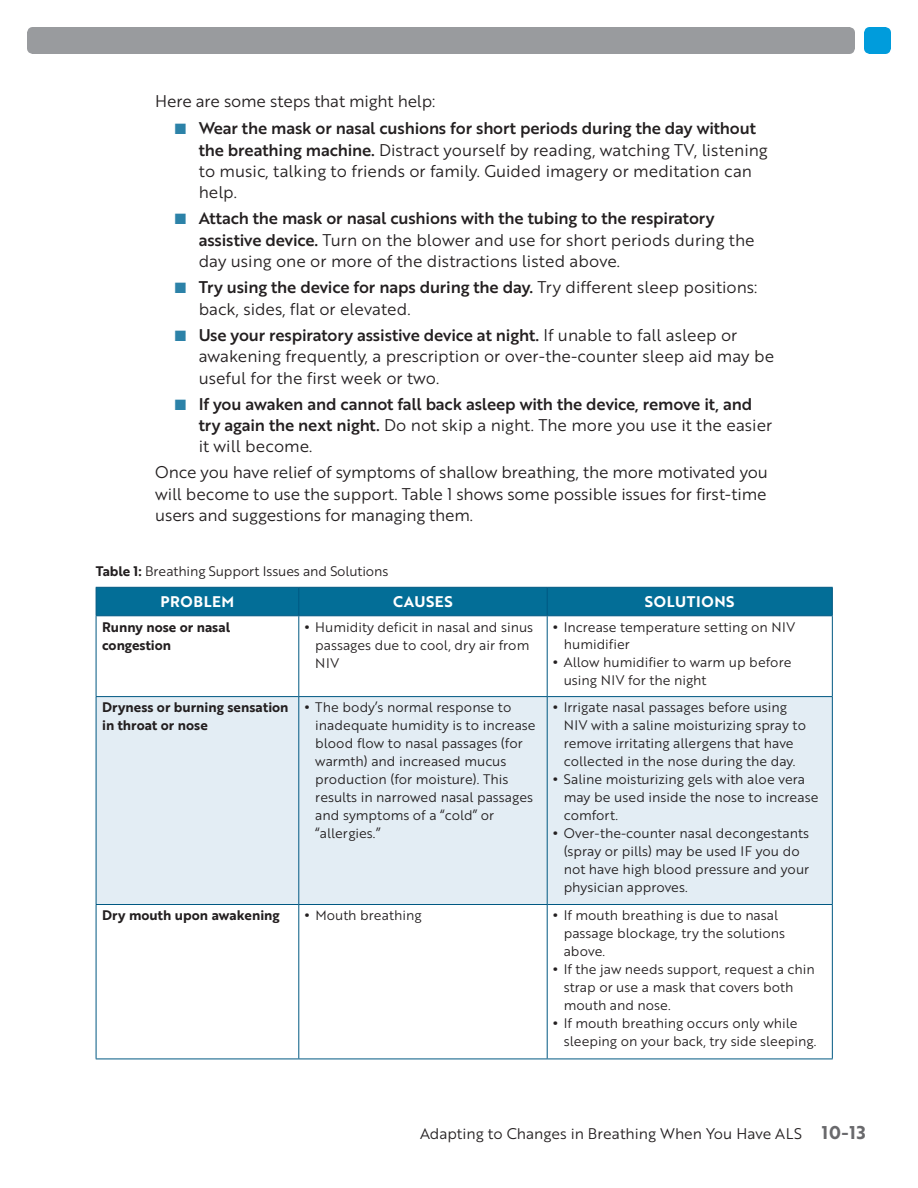
<style>
.page{position:relative;width:918px;height:1188px;background:#fff}
.page>*{position:absolute;margin:0;border:0;box-sizing:border-box;transform-origin:0 0}
.t1{font:16.5px/21.5px "Brother 1816 Book";color:#231f20}
.t2{font:16.5px "Brother 1816 Medium";letter-spacing:-.01em;color:#231f20}
.t3{font:15px "Brother 1816 Book";color:#231f20}
.t4{font:15px "Brother 1816 Bold";letter-spacing:.04em;color:#fff}
.t5{font:13.5px/18px "Brother 1816 Book";color:#231f20}
.t6{font:13.5px/18px "Brother 1816 Bold";color:#231f20}
.s1{color:#2c82a8}
.s2{font-family:"Brother 1816 Medium"}
.s3{font-family:"Brother 1816 Book"}
.s4{font-family:"Brother 1816 Bold"}
.s5{font-family:"Brother 1816 Black"}
.s6{font-family:"Brother 1816 Bold";font-size:18px;color:#69696c}
</style>
<div class="page">
<div style="left:27px;top:27px;width:828px;height:27px;background:#999b9e;border-radius:6px"></div>
<div style="left:864px;top:27px;width:27px;height:27px;background:#009cdc;border-radius:6px"></div>
<div style="left:97px;top:697px;width:735px;height:207px;background:#e3edf4"></div>
<div style="left:96px;top:588px;width:737px;height:27px;background:#036e97"></div>
<hr style="left:96px;top:587px;width:203px;height:1px;background:#005882">
<hr style="left:299px;top:587px;width:248px;height:1px;background:#005882">
<hr style="left:547px;top:587px;width:286px;height:1px;background:#005882">
<hr style="left:96px;top:616px;width:1px;height:80px;background:#005882">
<hr style="left:298px;top:616px;width:1px;height:80px;background:#005882">
<hr style="left:547px;top:616px;width:1px;height:80px;background:#005882">
<hr style="left:832px;top:616px;width:1px;height:80px;background:#005882">
<hr style="left:96px;top:615px;width:203px;height:1px;background:#005882">
<hr style="left:299px;top:615px;width:248px;height:1px;background:#005882">
<hr style="left:547px;top:615px;width:286px;height:1px;background:#005882">
<hr style="left:96px;top:697px;width:1px;height:207px;background:#005882">
<hr style="left:298px;top:697px;width:1px;height:207px;background:#005882">
<hr style="left:547px;top:697px;width:1px;height:207px;background:#005882">
<hr style="left:832px;top:697px;width:1px;height:207px;background:#005882">
<hr style="left:96px;top:696px;width:203px;height:1px;background:#005882">
<hr style="left:299px;top:696px;width:248px;height:1px;background:#005882">
<hr style="left:547px;top:696px;width:286px;height:1px;background:#005882">
<hr style="left:96px;top:905px;width:1px;height:154px;background:#005882">
<hr style="left:298px;top:905px;width:1px;height:154px;background:#005882">
<hr style="left:547px;top:905px;width:1px;height:154px;background:#005882">
<hr style="left:832px;top:905px;width:1px;height:154px;background:#005882">
<hr style="left:96px;top:904px;width:203px;height:1px;background:#005882">
<hr style="left:299px;top:904px;width:248px;height:1px;background:#005882">
<hr style="left:547px;top:904px;width:286px;height:1px;background:#005882">
<hr style="left:96px;top:1059px;width:203px;height:1px;background:#005882">
<hr style="left:299px;top:1059px;width:248px;height:1px;background:#005882">
<hr style="left:547px;top:1059px;width:286px;height:1px;background:#005882">
<p class="t1" style="left:155px;top:92px;width:282px">Here are some steps that might help:</p>
<p class="t2" style="left:175px;top:121px;width:583px"><span class="s1">■</span> Wear the mask or nasal cushions for short periods during the day without</p>
<p class="t1" style="left:199px;top:140px;width:571px"><span class="s2">the breathing machine.</span> Distract yourself by reading, watching TV, listening to music, talking to friends or family. Guided imagery or meditation can help.</p>
<p class="t2" style="left:175px;top:211px;width:541px"><span class="s1">■</span> Attach the mask or nasal cushions with the tubing to the respiratory</p>
<p class="t1" style="left:199px;top:231px;width:557px"><span class="s2">assistive device.</span> Turn on the blower and use for short periods during the day using one or more of the distractions listed above.</p>
<p class="t2" style="left:175px;top:280px;width:584px"><span class="s1">■</span> Try using the device for naps during the day. <span class="s3">Try different sleep positions:</span></p>
<p class="t1" style="left:199px;top:299px;width:213px">back, sides, flat or elevated.</p>
<p class="t2" style="left:175px;top:328px;width:564px"><span class="s1">■</span> Use your respiratory assistive device at night. <span class="s3">If unable to fall asleep or</span></p>
<p class="t1" style="left:199px;top:347px;width:577px">awakening frequently, a prescription or over-the-counter sleep aid may be useful for the first week or two.</p>
<p class="t2" style="left:175px;top:397px;width:579px"><span class="s1">■</span> If you awaken and cannot fall back asleep with the device, remove it, and</p>
<p class="t1" style="left:199px;top:416px;width:575px"><span class="s2">try again the next night.</span> Do not skip a night. The more you use it the easier it will become.</p>
<p class="t1" style="left:155px;top:463px;width:614px;text-align:justify">Once you have relief of symptoms of shallow breathing, the more motivated you will become to use the support. Table 1 shows some possible issues for first-time users and suggestions for managing them.</p>
<p class="t5" style="left:96px;top:563px;width:294px"><span class="s4">Table 1:</span> Breathing Support Issues and Solutions</p>
<p class="t4" style="left:160px;top:595px;width:75px">PROBLEM</p>
<p class="t4" style="left:393px;top:595px;width:61px">CAUSES</p>
<p class="t4" style="left:645px;top:595px;width:91px">SOLUTIONS</p>
<p class="t6" style="left:102px;top:619px;width:130px">Runny nose or nasal congestion</p>
<p class="t5" style="left:315px;top:619px;width:219px;text-indent:-11px"><span class="s5">•</span> Humidity deficit in nasal and sinus passages due to cool, dry air from<br>NIV</p>
<p class="t5" style="left:564px;top:619px;width:233px;text-indent:-11px"><span class="s5">•</span> Increase temperature setting on NIV humidifier</p>
<p class="t5" style="left:564px;top:655px;width:229px;text-indent:-11px"><span class="s5">•</span> Allow humidifier to warm up before using NIV for the night</p>
<p class="t6" style="left:102px;top:700px;width:188px">Dryness or burning sensation in throat or nose</p>
<p class="t5" style="left:315px;top:700px;width:222px;text-indent:-11px"><span class="s5">•</span> The body’s normal response to inadequate humidity is to increase blood flow to nasal passages (for warmth) and increased mucus production (for moisture). This results in narrowed nasal passages and symptoms of a “cold” or “allergies.”</p>
<p class="t5" style="left:564px;top:700px;width:244px;text-indent:-11px"><span class="s5">•</span> Irrigate nasal passages before using NIV with a saline moisturizing spray to remove irritating allergens that have collected in the nose during the day.</p>
<p class="t5" style="left:564px;top:772px;width:256px;text-indent:-11px"><span class="s5">•</span> Saline moisturizing gels with aloe vera may be used inside the nose to increase comfort.</p>
<p class="t5" style="left:564px;top:825px;width:247px;text-indent:-11px"><span class="s5">•</span> Over-the-counter nasal decongestants (spray or pills) may be used IF you do not have high blood pressure and your physician approves.</p>
<p class="t6" style="left:102px;top:907px;width:179px">Dry mouth upon awakening</p>
<p class="t5" style="left:305px;top:907px;width:118px"><span class="s5">•</span> Mouth breathing</p>
<p class="t5" style="left:564px;top:907px;width:223px;text-indent:-11px"><span class="s5">•</span> If mouth breathing is due to nasal passage blockage, try the solutions above.</p>
<p class="t5" style="left:564px;top:961px;width:253px;text-indent:-11px"><span class="s5">•</span> If the jaw needs support, request a chin strap or use a mask that covers both mouth and nose.</p>
<p class="t5" style="left:564px;top:1015px;width:254px;text-indent:-11px"><span class="s5">•</span> If mouth breathing occurs only while sleeping on your back, try side sleeping.</p>
<p class="t3" style="left:420px;top:1127px;width:447px">Adapting to Changes in Breathing When You Have ALS <span class="s6">10-13</span></p>
</div>
